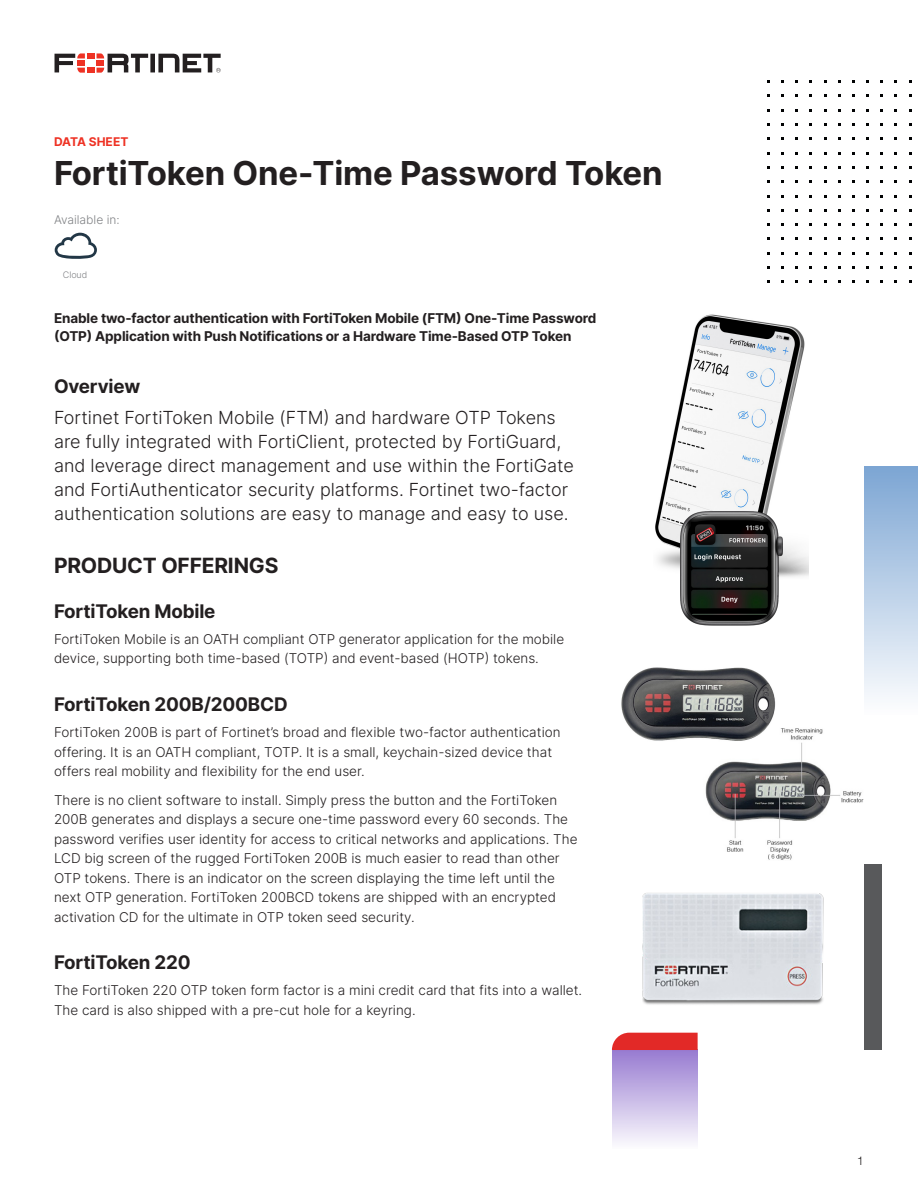
<style>
.page{position:relative;width:918px;height:1188px;background:#fff}
.page>*{position:absolute;margin:0;border:0;box-sizing:border-box;transform-origin:0 0}
.Product_Title{font:700 33px "Inter";letter-spacing:-.005em;color:#231f20}
.Section_Header{font:700 21px "Inter";letter-spacing:-.01em;color:#231f20}
.Section_Subhead{font:700 18.75px "Inter";letter-spacing:-.01em;color:#231f20}
.Product_Intro{font:300 18px/24px "Inter";color:#231f20}
.Front_Page_Body{font:300 13.5px/19.5px "Inter";color:#231f20}
.Section_Sub-sub_Head{font:700 13.5px/18px "Inter";letter-spacing:-.01em;color:#231f20}
.Page_Header_-_Body{font:300 12px "Inter";color:#808285}
.Page_Header_-_Body-2{font:700 12px "Inter";color:#ee3224}
.t1{font:300 12px "Helvetica Neue LT Pro";color:#231f20}
.Page_Header{font:300 9px "Inter";letter-spacing:-.01em;color:#808285}
</style>
<div class="page">
<svg style="left:55px;top:53px;width:166px;height:20px"></svg>
<div style="left:612px;top:1050px;width:86px;height:99px;background:linear-gradient(to bottom,#977bd1,#fcfcfe)"></div>
<div style="left:864px;top:864px;width:17px;height:185px;background:#58595b"></div>
<div style="left:864px;top:467px;width:54px;height:248px;background:linear-gradient(to bottom,#7ca6d3,#fdfdfe)"></div>
<svg style="left:612px;top:1033px;width:86px;height:17px"></svg>
<svg style="left:55px;top:233px;width:42px;height:26px"></svg>
<img style="left:655px;top:314px;width:154px;height:263px">
<img style="left:642px;top:893px;width:182px;height:112px">
<img style="left:680px;top:512px;width:102px;height:114px">
<img style="left:692px;top:522px;width:76px;height:92px">
<img style="left:705px;top:728px;width:159px;height:132px">
<img style="left:621px;top:668px;width:157px;height:74px">
<p class="Page_Header_-_Body-2" style="left:54px;top:133px;width:76px">DATA SHEET</p>
<p class="Product_Title" style="left:54px;top:149px;width:610px">FortiToken One-Time Password Token</p>
<p class="Page_Header_-_Body" style="left:54px;top:211px;width:67px">Available in:</p>
<p class="Page_Header" style="left:63px;top:268px;width:26px">Cloud</p>
<p class="Section_Sub-sub_Head" style="left:54px;top:309px;width:544px">Enable two-factor authentication with FortiToken Mobile (FTM) One-Time Password (OTP) Application with Push Notifications or a Hardware Time-Based OTP Token</p>
<p class="Section_Subhead" style="left:54px;top:372px;width:88px">Overview</p>
<p class="Product_Intro" style="left:54px;top:405px;width:521px">Fortinet FortiToken Mobile (FTM) and hardware OTP Tokens are fully integrated with FortiClient, protected by FortiGuard, and leverage direct management and use within the FortiGate and FortiAuthenticator security platforms. Fortinet two-factor authentication solutions are easy to manage and easy to use.</p>
<p class="Section_Header" style="left:54px;top:550px;width:226px">PRODUCT OFFERINGS</p>
<p class="Section_Subhead" style="left:54px;top:597px;width:163px">FortiToken Mobile</p>
<p class="Front_Page_Body" style="left:54px;top:629px;width:512px">FortiToken Mobile is an OATH compliant OTP generator application for the mobile device, supporting both time-based (TOTP) and event-based (HOTP) tokens.</p>
<p class="Section_Subhead" style="left:54px;top:691px;width:235px">FortiToken 200B/200BCD</p>
<p class="Front_Page_Body" style="left:54px;top:722px;width:508px">FortiToken 200B is part of Fortinet’s broad and flexible two-factor authentication offering. It is an OATH compliant, TOTP. It is a small, keychain-sized device that offers real mobility and flexibility for the end user.</p>
<p class="Front_Page_Body" style="left:54px;top:790px;width:525px">There is no client software to install. Simply press the button and the FortiToken 200B generates and displays a secure one-time password every 60 seconds. The password verifies user identity for access to critical networks and applications. The LCD big screen of the rugged FortiToken 200B is much easier to read than other OTP tokens. There is an indicator on the screen displaying the time left until the next OTP generation. FortiToken 200BCD tokens are shipped with an encrypted activation CD for the ultimate in OTP token seed security.</p>
<p class="Section_Subhead" style="left:54px;top:949px;width:138px">FortiToken 220</p>
<p class="Front_Page_Body" style="left:54px;top:980px;width:530px">The FortiToken 220 OTP token form factor is a mini credit card that fits into a wallet.<br>The card is also shipped with a pre-cut hole for a keyring.</p>
<p class="t1" style="left:857px;top:1154px;width:8px">1</p>
</div>
